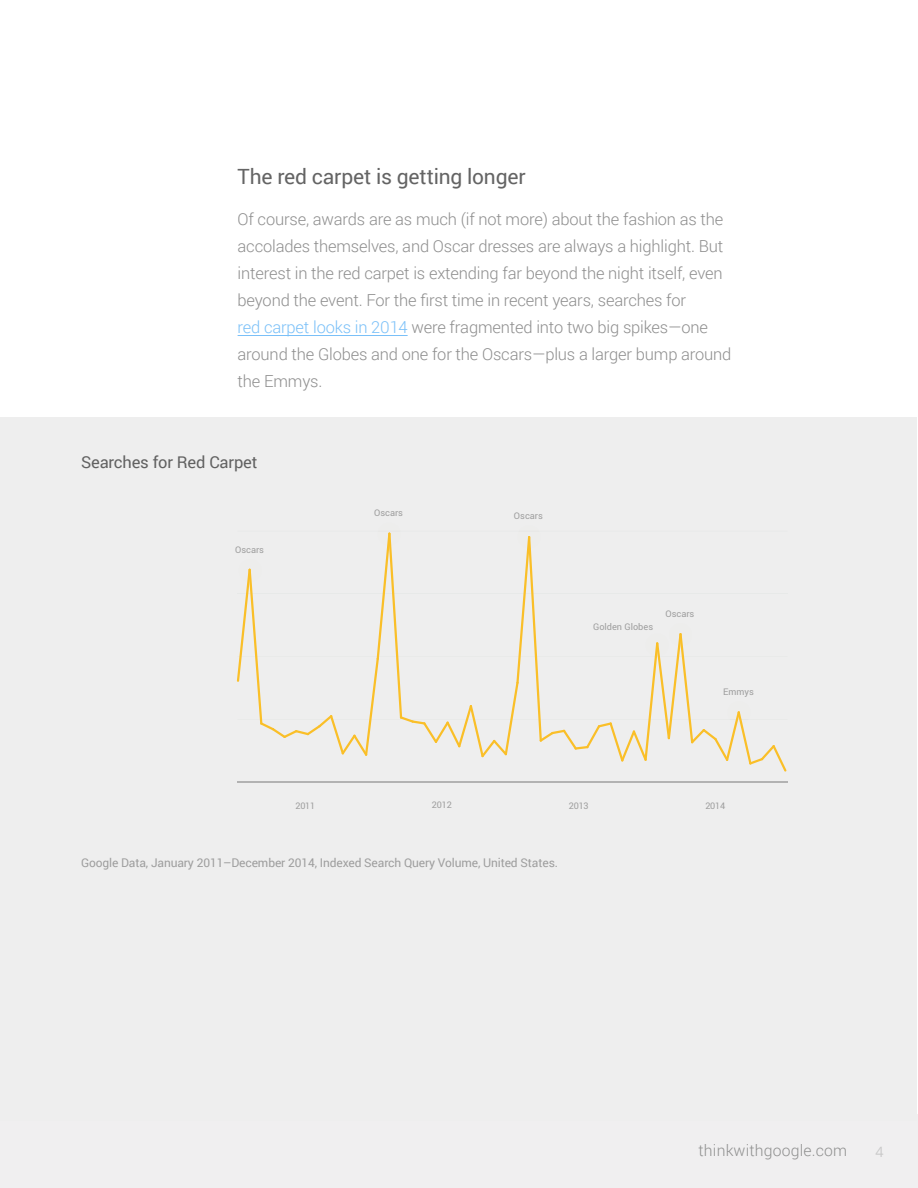
<style>
.page{position:relative;width:918px;height:1188px;background:#fff}
.page>*{position:absolute;margin:0;border:0;box-sizing:border-box;transform-origin:0 0}
.Body_Copy{font:21px "Roboto";letter-spacing:-.01em;color:#646464}
.Body_Copy-2{font:300 16.5px/27px "Roboto";letter-spacing:-.01em;color:#8e8e8e}
.Bold_Header{font:16.5px "Roboto";letter-spacing:-.01em;color:#616161}
.t1{font:300 15.75px "Roboto";letter-spacing:.01em;color:#666766}
.t2{font:14.25px "Open Sans";color:#c9c9c9}
.Bold_Header-2{font:12px "Roboto";letter-spacing:-.01em;color:#9e9e9e}
.t3{font:9.15px "Roboto";color:#9e9e9e}
.s1{color:#7ac0f8}
</style>
<div class="page">
<div style="left:0;top:1114px;width:918px;height:74px;background:#f0eff0"></div>
<hr style="left:238px;top:335px;width:170px;height:1px;background:#7ac0f8">
<div style="left:1px;top:417px;width:916px;height:704px;background:#eee"></div>
<svg style="left:237px;top:532px;width:550px;height:240px"></svg>
<hr style="left:237px;top:782px;width:551px;height:1px;background:#b2b2b2">
<p class="Body_Copy" style="left:238px;top:162px;width:290px">The red carpet is getting longer</p>
<p class="Body_Copy-2" style="left:238px;top:205px;width:495px">Of course, awards are as much (if not more) about the fashion as the accolades themselves, and Oscar dresses are always a highlight. But interest in the red carpet is extending far beyond the night itself, even beyond the event. For the first time in recent years, searches for<br><span class="s1">red carpet looks in 2014</span> were fragmented into two big spikes—one around the Globes and one for the Oscars—plus a larger bump around the Emmys.</p>
<p class="Bold_Header" style="left:81px;top:451px;width:178px">Searches for Red Carpet</p>
<p class="t3" style="left:235px;top:543px;width:30px">Oscars</p>
<p class="t3" style="left:374px;top:507px;width:30px">Oscars</p>
<p class="t3" style="left:514px;top:510px;width:30px">Oscars</p>
<p class="t3" style="left:593px;top:620px;width:62px">Golden Globes</p>
<p class="t3" style="left:666px;top:607px;width:30px">Oscars</p>
<p class="t3" style="left:723px;top:685px;width:32px">Emmys</p>
<p class="t3" style="left:295px;top:799px;width:21px">2011</p>
<p class="t3" style="left:432px;top:799px;width:21px">2012</p>
<p class="t3" style="left:569px;top:799px;width:21px">2013</p>
<p class="t3" style="left:705px;top:799px;width:21px">2014</p>
<p class="Bold_Header-2" style="left:81px;top:855px;width:479px">Google Data, January 2011–December 2014, Indexed Search Query Volume, United States.</p>
<p class="t1" style="left:699px;top:1140px;width:150px">thinkwithgoogle.com</p>
<p class="t2" style="left:876px;top:1142px;width:10px">4</p>
</div>
